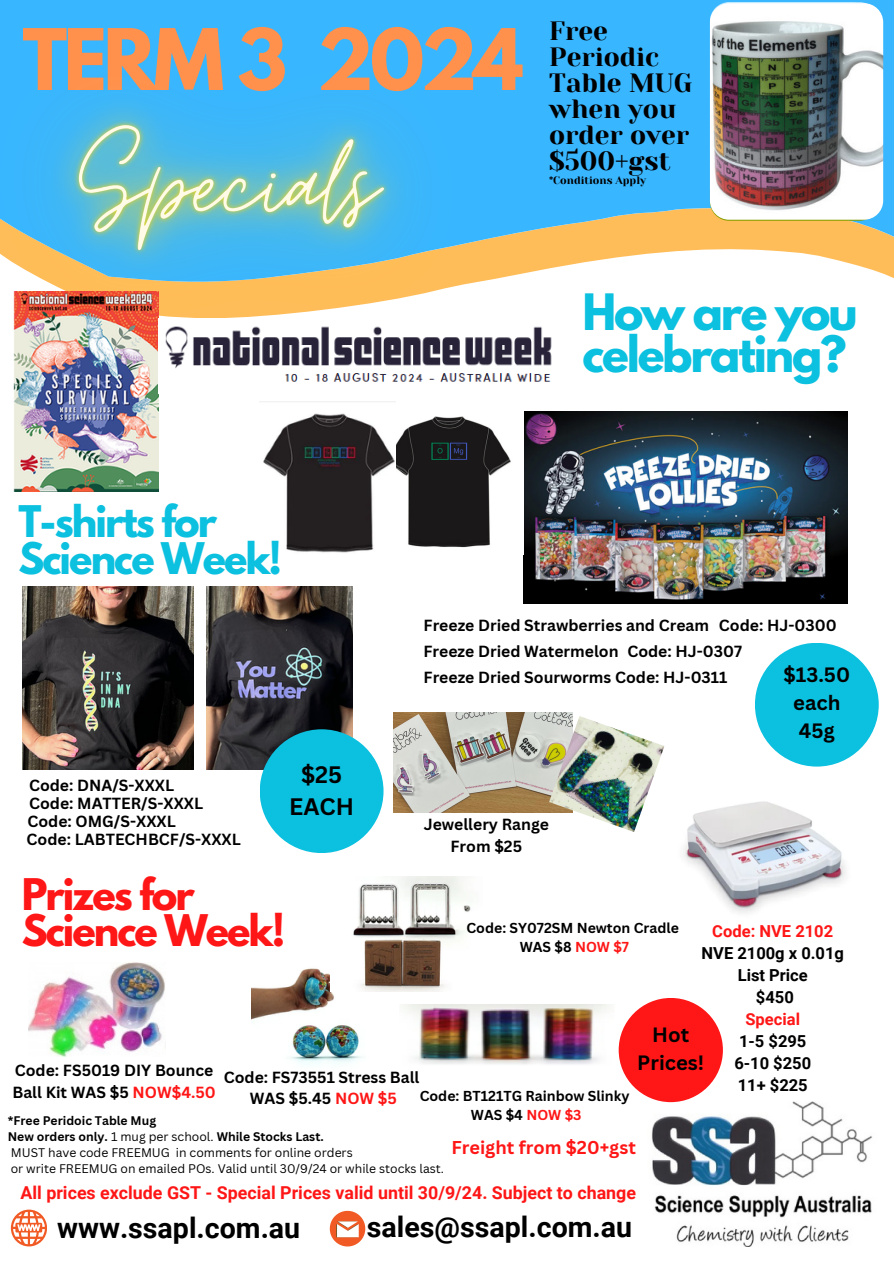
<style>
.page{position:relative;width:894px;height:1264px;background:#fff}
.page>*{position:absolute;margin:0;border:0;box-sizing:border-box;transform-origin:0 0}
.t1{font:700 75px "League Spartan";letter-spacing:-.05em;color:#ff914d}
.t2{font:700 44.4px/41.7px "League Spartan";letter-spacing:-.05em;color:#0cc0df}
.t3{font:700 38.55px/36.2px "League Spartan";letter-spacing:-.05em;color:#0cc0df}
.t4{font:700 38.55px/36px "League Spartan";letter-spacing:-.05em;color:#ff1616}
.t5{font:700 28.5px "Roboto";color:#000}
.t6{font:26.4px/26.1px "Yeseva One";color:#000}
.t7{font:700 23.25px "Canva Sans";color:#000}
.t8{font:700 20.25px/28.2px "Canva Sans";color:#000;text-align:center}
.t9{font:700 18.15px "Canva Sans";color:#ff1616}
.t10{font:700 17.85px "Roboto";color:#ff1616}
.t11{font:700 16.5px "Roboto";color:#000}
.t12{font:700 16.5px "Roboto";color:#ff1616}
.t13{font:700 15.75px/21.3px "Canva Sans";color:#000}
.t14{font:700 14.1px "Canva Sans";color:#000}
.t15{font:12.15px "Canva Sans";color:#000}
.t16{font:700 12.15px "Canva Sans";color:#000}
.t17{font:10.8px "Yeseva One";color:#000}
.s1{color:#ff1616}
.s2{font-weight:400}
</style>
<div class="page">
<svg style="left:554px;top:0;width:339px;height:278px;background:#7fc1d9"></svg>
<svg style="left:330px;top:1210px;width:35px;height:36px"></svg>
<svg style="left:11px;top:1209px;width:36px;height:37px"></svg>
<img style="left:651px;top:1101px;width:221px;height:145px">
<img style="left:684px;top:801px;width:162px;height:112px">
<img style="left:709px;top:3px;width:173px;height:217px;border-radius:19px">
<img style="left:13px;top:439px;width:145px;height:52px">
<img style="left:523px;top:411px;width:324px;height:192px">
<div style="left:754px;top:642px;width:124px;height:124px;background:#0cc0df;border-radius:50%"></div>
<img style="left:22px;top:586px;width:171px;height:184px">
<img style="left:207px;top:586px;width:145px;height:184px">
<img style="left:396px;top:439px;width:115px;height:109px">
<img style="left:263px;top:439px;width:132px;height:114px">
<div style="left:259px;top:729px;width:124px;height:124px;background:#0cc0df;border-radius:50%"></div>
<div style="left:618px;top:997px;width:104px;height:105px;background:#ff1616;border-radius:50%"></div>
<img style="left:29px;top:962px;width:136px;height:94px">
<img style="left:252px;top:968px;width:147px;height:96px">
<img style="left:402px;top:1004px;width:207px;height:60px">
<img style="left:393px;top:712px;width:179px;height:101px">
<img style="left:549px;top:716px;width:115px;height:116px">
<img style="left:330px;top:877px;width:141px;height:114px">
<img style="left:0;top:0;width:554px;height:439px">
<p class="t1" style="left:22px;top:22px;width:502px">TERM 3 2024</p>
<p class="t6" style="left:549px;top:18px;width:144px">Free<br>Periodic<br>Table MUG when you order over $500+gst</p>
<p class="t17" style="left:549px;top:175px;width:98px">*Conditions Apply</p>
<p class="t3" style="left:19px;top:508px;width:265px">T-shirts for<br>Science Week!</p>
<p class="t2" style="left:582px;top:297px;width:276px">How are you celebrating?</p>
<p class="t13" style="left:423px;top:614px;width:287px">Freeze Dried Strawberries and Cream</p>
<p class="t13" style="left:423px;top:640px;width:196px">Freeze Dried Watermelon</p>
<p class="t13" style="left:627px;top:640px;width:116px">Code: HJ-0307</p>
<p class="t13" style="left:718px;top:614px;width:119px">Code: HJ-0300</p>
<p class="t13" style="left:423px;top:666px;width:305px">Freeze Dried Sourworms Code: HJ-0311</p>
<p class="t8" style="left:783px;top:660px;width:68px">$13.50 each</p>
<p class="t8" style="left:798px;top:716px;width:38px">45g</p>
<p class="t7" style="left:301px;top:758px;width:43px">$25</p>
<p class="t7" style="left:289px;top:790px;width:66px">EACH</p>
<p class="t13" style="left:29px;top:773px;width:147px">Code: DNA/S-XXXL</p>
<p class="t13" style="left:27px;top:810px;width:150px">Code: OMG/S-XXXL</p>
<p class="t13" style="left:27px;top:828px;width:216px">Code: LABTECHBCF/S-XXXL</p>
<p class="t4" style="left:22px;top:881px;width:265px">Prizes for<br>Science Week!</p>
<p class="t13" style="left:29px;top:792px;width:175px">Code: MATTER/S-XXXL</p>
<p class="t13" style="left:423px;top:813px;width:127px">Jewellery Range</p>
<p class="t13" style="left:450px;top:835px;width:73px">From $25</p>
<p class="t14" style="left:466px;top:918px;width:214px">Code: SY072SM Newton Cradle</p>
<p class="t14" style="left:519px;top:937px;width:111px">WAS $8 <span class="s1">NOW $7</span></p>
<p class="t12" style="left:712px;top:921px;width:122px">Code: NVE 2102</p>
<p class="t11" style="left:701px;top:943px;width:144px">NVE 2100g x 0.01g</p>
<p class="t11" style="left:737px;top:965px;width:72px">List Price</p>
<p class="t11" style="left:755px;top:987px;width:39px">$450</p>
<p class="t12" style="left:745px;top:1009px;width:56px">Special</p>
<p class="t11" style="left:738px;top:1031px;width:69px">1-5 $295</p>
<p class="t11" style="left:734px;top:1053px;width:78px">6-10 $250</p>
<p class="t11" style="left:737px;top:1075px;width:71px">11+ $225</p>
<p class="t8" style="left:652px;top:1019px;width:38px">Hot</p>
<p class="t8" style="left:637px;top:1047px;width:68px">Prices!</p>
<p class="t13" style="left:12px;top:1059px;width:205px">Code: FS5019 DIY Bounce<br>Ball Kit WAS $5 <span class="s1">NOW$4.50</span></p>
<p class="t13" style="left:224px;top:1066px;width:197px">Code: FS73551 Stress Ball</p>
<p class="t13" style="left:250px;top:1087px;width:149px">WAS $5.45 <span class="s1">NOW $5</span></p>
<p class="t14" style="left:419px;top:1085px;width:211px">Code: BT121TG Rainbow Slinky</p>
<p class="t14" style="left:471px;top:1104px;width:112px">WAS $4 <span class="s1">NOW $3</span></p>
<p class="t16" style="left:8px;top:1111px;width:150px">*Free Peridoic Table Mug</p>
<p class="t16" style="left:8px;top:1127px;width:317px">New orders only. <span class="s2">1 mug per school.</span> While Stocks Last.</p>
<p class="t15" style="left:11px;top:1144px;width:343px">MUST have code FREEMUG in comments for online orders</p>
<p class="t15" style="left:11px;top:1160px;width:435px">or write FREEMUG on emailed POs. Valid until 30/9/24 or while stocks last.</p>
<h4 class="t9" style="left:451px;top:1134px;width:186px">Freight from $20+gst</h4>
<p class="t10" style="left:21px;top:1182px;width:616px">All prices exclude GST - Special Prices valid until 30/9/24. Subject to change</p>
<p class="t5" style="left:57px;top:1211px;width:244px">www.ssapl.com.au</p>
<p class="t5" style="left:367px;top:1210px;width:266px">sales@ssapl.com.au</p>
</div>
